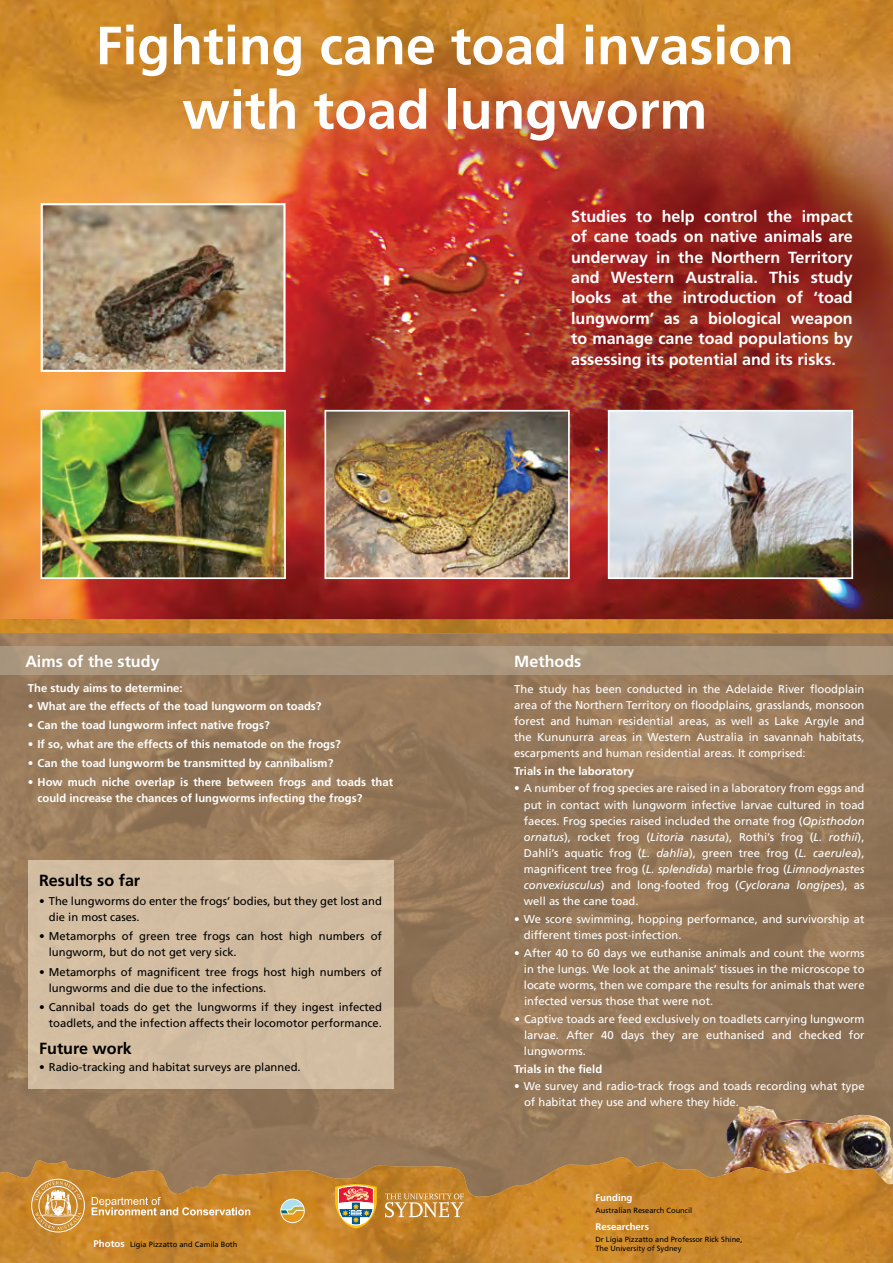
<style>
.page{position:relative;width:893px;height:1263px;background:#fff}
.page>*{position:absolute;margin:0;border:0;box-sizing:border-box;transform-origin:0 0}
.t1{font:700 53.7px/64.5px "Frutiger";color:#fff;text-align:center}
.t2{font:700 16.05px/20.4px "Frutiger";color:#fff;text-align:justify}
.t3{font:700 16.05px "Frutiger";color:#000}
.t4{font:11.25px/16px "Frutiger";color:#fff;text-align:justify}
.t5{font:11.25px/16px "Frutiger";color:#000}
.t6{font:700 11.25px/16px "Frutiger";color:#fff}
.t7{font:700 9.6px "Frutiger";color:#fff}
.t8{font:7.5px/9px "Frutiger";color:#000}
.s1{font-weight:700;font-size:9.6px;color:#fff}
.s2{font-style:italic}
</style>
<div class="page">
<img style="left:0;top:634px;width:893px;height:518px">
<img style="left:0;top:258px;width:893px;height:362px">
<img style="left:717px;top:1106px;width:176px;height:46px">
<img style="left:0;top:0;width:893px;height:258px">
<svg style="left:0;top:1152px;width:893px;height:4px;background:#947759"></svg>
<img style="left:0;top:1156px;width:893px;height:107px">
<div style="left:28px;top:860px;width:365px;height:228px;background:#d2bda1"></div>
<img style="left:0;top:620px;width:893px;height:12px">
<div style="left:0;top:646px;width:893px;height:28px;background:#aa967e"></div>
<svg style="left:92px;top:1197px;width:158px;height:18px;background:#d5a056"></svg>
<svg style="left:280px;top:1199px;width:25px;height:24px"></svg>
<div style="left:31px;top:1179px;width:54px;height:53px;border:1px solid #fff;border-radius:50%"></div>
<svg style="left:34px;top:1181px;width:48px;height:49px;background:#d8a661"></svg>
<svg style="left:385px;top:1193px;width:79px;height:24px;background:#d09f5b"></svg>
<svg style="left:336px;top:1184px;width:41px;height:44px;background:#cc9772"></svg>
<img style="left:44px;top:206px;width:239px;height:163px">
<div style="left:41px;top:203px;width:245px;height:169px;border:2px solid #fff"></div>
<img style="left:611px;top:413px;width:239px;height:163px">
<div style="left:608px;top:410px;width:245px;height:169px;border:2px solid #fff"></div>
<img style="left:327px;top:413px;width:240px;height:163px">
<div style="left:324px;top:410px;width:246px;height:169px;border:2px solid #fff"></div>
<img style="left:44px;top:413px;width:239px;height:163px">
<div style="left:41px;top:410px;width:245px;height:169px;border:2px solid #fff"></div>
<h1 class="t1" style="left:96px;top:14px;width:700px">Fighting cane toad invasion with toad lungworm</h1>
<h2 class="t2" style="left:25px;top:651px;width:136px">Aims of the study</h2>
<p class="t6" style="left:28px;top:680px;width:156px">The study aims to determine:</p>
<p class="t6" style="left:28px;top:698px;width:295px">• What are the effects of the toad lungworm on toads?</p>
<p class="t6" style="left:28px;top:717px;width:243px">• Can the toad lungworm infect native frogs?</p>
<p class="t6" style="left:28px;top:736px;width:314px">• If so, what are the effects of this nematode on the frogs?</p>
<p class="t6" style="left:28px;top:755px;width:307px">• Can the toad lungworm be transmitted by cannibalism?</p>
<p class="t6" style="left:38px;top:774px;width:357px;text-indent:-10px">• How much niche overlap is there between frogs and toads that could increase the chances of lungworms infecting the frogs?</p>
<h2 class="t3" style="left:39px;top:871px;width:103px">Results so far</h2>
<p class="t5" style="left:49px;top:893px;width:335px;text-indent:-10px">• The lungworms do enter the frogs’ bodies, but they get lost and die in most cases.</p>
<p class="t5" style="left:49px;top:928px;width:335px;text-indent:-10px">• Metamorphs of green tree frogs can host high numbers of lungworm, but do not get very sick.</p>
<p class="t5" style="left:49px;top:964px;width:335px;text-indent:-10px">• Metamorphs of magnificent tree frogs host high numbers of lungworms and die due to the infections.</p>
<p class="t5" style="left:39px;top:999px;width:344px;text-align:right">• Cannibal toads do get the lungworms if they ingest infected toadlets, and the infection affects their locomotor performance.</p>
<h2 class="t3" style="left:39px;top:1039px;width:94px">Future work</h2>
<p class="t5" style="left:39px;top:1059px;width:263px">• Radio-tracking and habitat surveys are planned.</p>
<p class="t8" style="left:94px;top:1240px;width:145px"><span class="s1">Photos</span> Lígia Pizzatto and Camila Both</p>
<p class="t2" style="left:571px;top:206px;width:283px">Studies to help control the impact of cane toads on native animals are underway in the Northern Territory and Western Australia. This study looks at the introduction of ‘toad lungworm’ as a biological weapon to manage cane toad populations by assessing its potential and its risks.</p>
<h2 class="t2" style="left:514px;top:652px;width:69px">Methods</h2>
<p class="t4" style="left:514px;top:681px;width:352px">The study has been conducted in the Adelaide River floodplain area of the Northern Territory on floodplains, grasslands, monsoon forest and human residential areas, as well as Lake Argyle and the Kununurra areas in Western Australia in savannah habitats, escarpments and human residential areas. It comprised:</p>
<p class="t6" style="left:514px;top:763px;width:121px">Trials in the laboratory</p>
<p class="t4" style="left:524px;top:780px;width:342px;text-indent:-10px">• A number of frog species are raised in a laboratory from eggs and put in contact with lungworm infective larvae cultured in toad faeces. Frog species raised included the ornate frog (<span class="s2">Opisthodon ornatus</span>), rocket frog (<span class="s2">Litoria nasuta</span>), Rothi’s frog (<span class="s2">L. rothii</span>), Dahli’s aquatic frog (<span class="s2">L. dahlia</span>), green tree frog (<span class="s2">L. caerulea</span>), magnificent tree frog (<span class="s2">L. splendida</span>) marble frog (<span class="s2">Limnodynastes convexiusculus</span>) and long-footed frog (<span class="s2">Cyclorana longipes</span>), as well as the cane toad.</p>
<p class="t4" style="left:524px;top:911px;width:342px;text-indent:-10px">• We score swimming, hopping performance, and survivorship at different times post-infection.</p>
<p class="t4" style="left:524px;top:945px;width:342px;text-indent:-10px">• After 40 to 60 days we euthanise animals and count the worms in the lungs. We look at the animals’ tissues in the microscope to locate worms, then we compare the results for animals that were infected versus those that were not.</p>
<p class="t4" style="left:524px;top:1011px;width:342px;text-indent:-10px">• Captive toads are feed exclusively on toadlets carrying lungworm larvae. After 40 days they are euthanised and checked for lungworms.</p>
<p class="t6" style="left:514px;top:1061px;width:89px">Trials in the field</p>
<p class="t4" style="left:524px;top:1078px;width:342px;text-indent:-10px">• We survey and radio-track frogs and toads recording what type of habitat they use and where they hide.</p>
<p class="t7" style="left:595px;top:1192px;width:39px">Funding</p>
<p class="t8" style="left:595px;top:1206px;width:98px">Australian Research Council</p>
<p class="t7" style="left:595px;top:1221px;width:55px">Researchers</p>
<p class="t8" style="left:595px;top:1235px;width:149px">Dr Lígia Pizzatto and Professor Rick Shine,<br>The University of Sydney</p>
</div>
